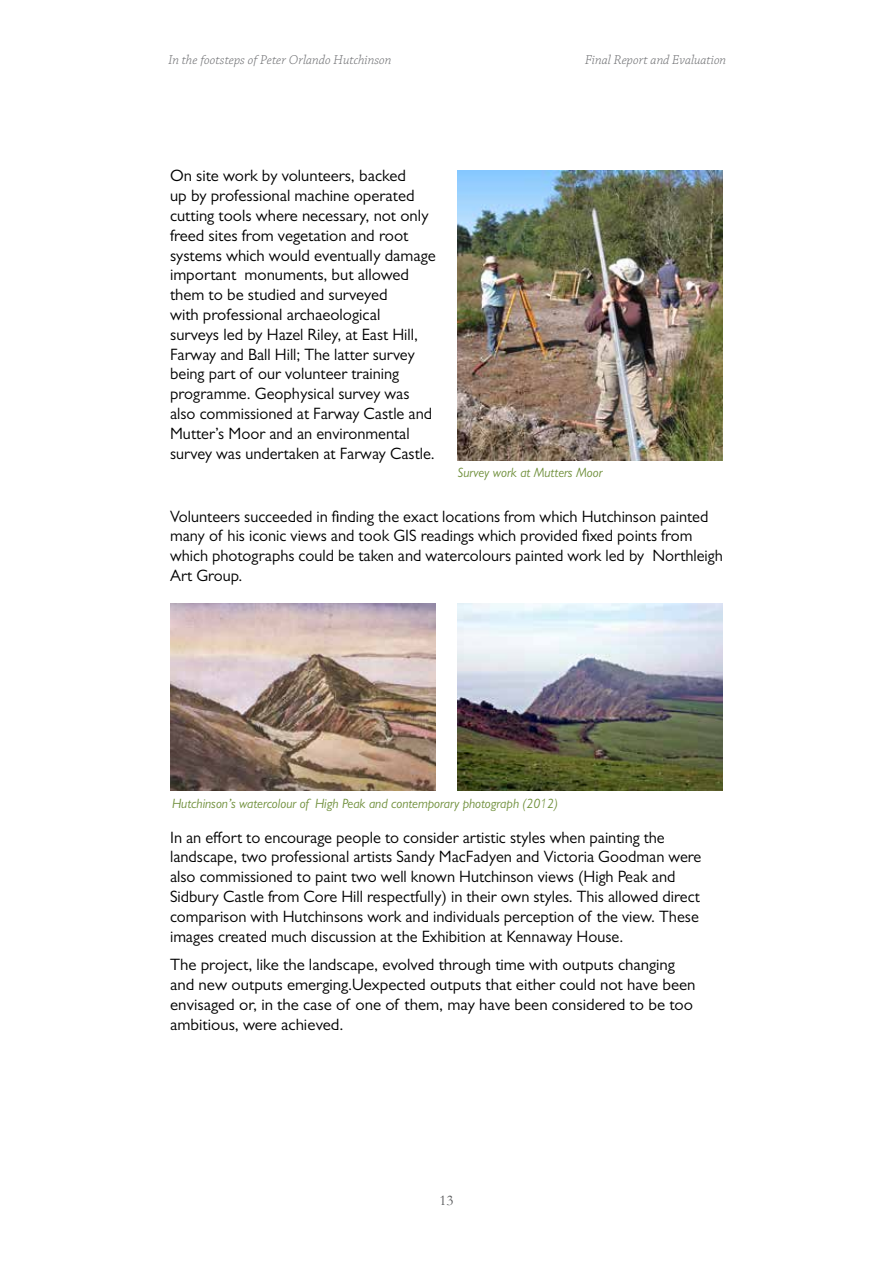
<style>
.page{position:relative;width:893px;height:1263px;background:#fff}
.page>*{position:absolute;margin:0;border:0;box-sizing:border-box;transform-origin:0 0}
.t1{font:16.5px/19.8px "Gill Sans MT Pro";color:#000}
.t2{font:15px "Garamond";color:#58595b}
.t3{font:italic 13.5px "Gill Sans MT Pro";color:#6f8f3b}
.t4{font:italic 300 13.5px "Chaparral Pro";color:#6d6e71}
.s1{font-weight:300}
</style>
<div class="page">
<img style="left:457px;top:170px;width:266px;height:291px">
<img style="left:170px;top:604px;width:266px;height:187px">
<img style="left:457px;top:604px;width:266px;height:187px">
<p class="t4" style="left:168px;top:52px;width:225px">In the footsteps of Peter Orlando Hutchinson</p>
<p class="t4" style="left:585px;top:52px;width:143px">Final Report and Evaluation</p>
<p class="t1" style="left:170px;top:166px;width:267px">On site work by volunteers, backed<br>up by professional machine operated cutting tools where necessary, not only freed sites from vegetation and root systems which would eventually damage important monuments, but allowed them to be studied and surveyed<br>with professional archaeological<br>surveys led by Hazel Riley, at East Hill, Farway and Ball Hill; The latter survey being part of our volunteer training programme. Geophysical survey was also commissioned at Farway Castle and Mutter’s Moor and an environmental survey was undertaken at Farway Castle.</p>
<p class="t3" style="left:458px;top:464px;width:146px">Survey work at Mutters Moor</p>
<p class="t1" style="left:170px;top:506px;width:554px">Volunteers succeeded in finding the exact locations from which Hutchinson painted many of his iconic views and took GIS readings which provided fixed points from which photographs could be taken and watercolours painted work led by Northleigh Art Group.</p>
<p class="t3" style="left:172px;top:795px;width:388px">Hutchinson’s watercolour of High Peak and contemporary photograph (20<span class="s1">1</span>2)</p>
<p class="t1" style="left:170px;top:827px;width:533px">In an effort to encourage people to consider artistic styles when painting the landscape, two professional artists Sandy MacFadyen and Victoria Goodman were also commissioned to paint two well known Hutchinson views (High Peak and Sidbury Castle from Core Hill respectfully) in their own styles. This allowed direct comparison with Hutchinsons work and individuals perception of the view. These images created much discussion at the Exhibition at Kennaway House.</p>
<p class="t1" style="left:170px;top:955px;width:527px">The project, like the landscape, evolved through time with outputs changing and new outputs emerging.Uexpected outputs that either could not have been envisaged or, in the case of one of them, may have been considered to be too ambitious, were achieved.</p>
<p class="t2" style="left:439px;top:1190px;width:16px">13</p>
</div>
